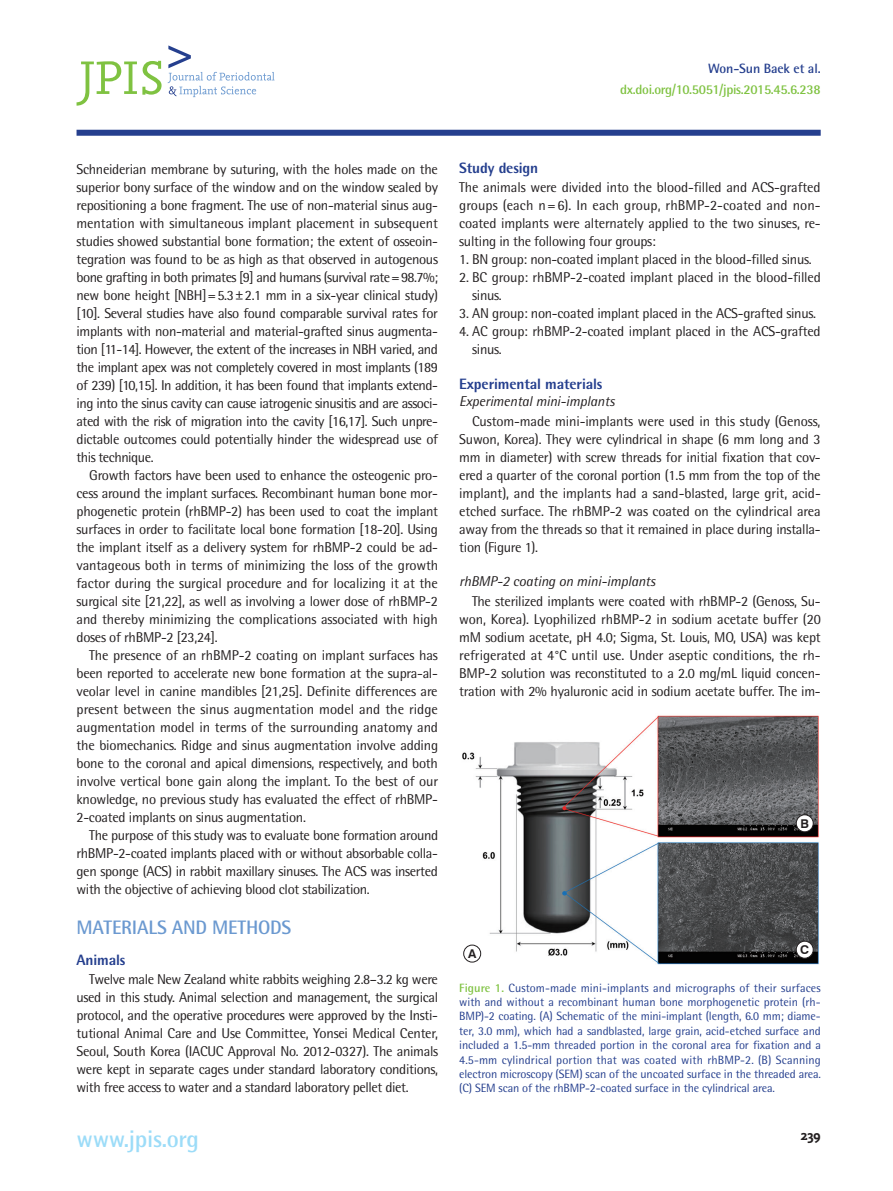
<style>
.page{position:relative;width:893px;height:1191px;background:#fff}
.page>*{position:absolute;margin:0;border:0;box-sizing:border-box;transform-origin:0 0}
.하단_URL_홀{font:700 24px "Rotis Semi Sans Std";letter-spacing:-.01em;color:#9cdcf8}
.대제목{font:700 19.5px "Rotis Semi Sans Std";letter-spacing:-.01em;color:#6b99d0}
.중제목{font:800 15px "Rotis Semi Sans Std";letter-spacing:-.01em;color:#253f8e}
.t1{font:700 15px "Nexus Mix";color:#231f20}
.본문{font:14.25px/18px "Rotis Semi Sans Std";letter-spacing:-.02em;color:#231f20;text-align:justify}
.소제목{font:italic 14.25px "Rotis Semi Sans Std";letter-spacing:-.01em;color:#231f20}
.러닝타이틀_DOI__홀{font:700 13.5px "Rotis Semi Sans Std";letter-spacing:-.025em;color:#7fc241}
.러닝타이틀_저자{font:700 13.5px "Rotis Semi Sans Std";letter-spacing:-.01em;color:#253f8e}
.t2{font:700 12.15px "Swiss 721 BT";color:#231f20}
.표그림캡션{font:12px/14.4px "Rotis Semi Sans Std";letter-spacing:-.01em;color:#253f8e;text-align:justify}
.s1{font-weight:700;color:#7fc241}
</style>
<div class="page">
<svg style="left:77px;top:61px;width:85px;height:45px"></svg>
<svg style="left:168px;top:45px;width:107px;height:52px"></svg>
<div style="left:77px;top:130px;width:744px;height:6px;background:#253f8e"></div>
<img style="left:462px;top:715px;width:357px;height:250px">
<div style="left:464px;top:945px;width:17px;height:17px;background:#fff;border-radius:50%"></div>
<div style="left:463px;top:945px;width:18px;height:17px;border:1px solid #231f20;border-radius:50%"></div>
<div style="left:796px;top:815px;width:17px;height:17px;background:#fff;border-radius:50%"></div>
<div style="left:796px;top:814px;width:17px;height:18px;border:1px solid #231f20;border-radius:50%"></div>
<div style="left:796px;top:941px;width:17px;height:17px;background:#fff;border-radius:50%"></div>
<div style="left:796px;top:941px;width:17px;height:17px;border:1px solid #231f20;border-radius:50%"></div>
<p class="러닝타이틀_저자" style="left:708px;top:60px;width:114px">Won-Sun Baek et al.</p>
<p class="러닝타이틀_DOI__홀" style="left:620px;top:81px;width:202px">dx.doi.org/10.5051/jpis.2015.45.6.238</p>
<p class="본문" style="left:77px;top:160px;width:363px">Schneiderian membrane by suturing, with the holes made on the superior bony surface of the window and on the window sealed by repositioning a bone fragment. The use of non-material sinus aug&shy;mentation with simultaneous implant placement in subsequent studies showed substantial bone formation; the extent of osseoin&shy;tegration was found to be as high as that observed in autogenous bone grafting in both primates [9] and humans (survival rate=98.7%; new bone height [NBH]=5.3±2.1 mm in a six-year clinical study) [10]. Several studies have also found comparable survival rates for implants with non-material and material-grafted sinus augmenta&shy;tion [11-14]. However, the extent of the increases in NBH varied, and the implant apex was not completely covered in most implants (189 of 239) [10,15]. In addition, it has been found that implants extend&shy;ing into the sinus cavity can cause iatrogenic sinusitis and are associ&shy;ated with the risk of migration into the cavity [16,17]. Such unpre&shy;dictable outcomes could potentially hinder the widespread use of this technique.</p>
<p class="본문" style="left:77px;top:466px;width:363px;text-indent:13px">Growth factors have been used to enhance the osteogenic pro&shy;cess around the implant surfaces. Recombinant human bone mor&shy;phogenetic protein (rhBMP-2) has been used to coat the implant surfaces in order to facilitate local bone formation [18-20]. Using the implant itself as a delivery system for rhBMP-2 could be ad&shy;vantageous both in terms of minimizing the loss of the growth factor during the surgical procedure and for localizing it at the surgical site [21,22], as well as involving a lower dose of rhBMP-2 and thereby minimizing the complications associated with high doses of rhBMP-2 [23,24].</p>
<p class="본문" style="left:77px;top:646px;width:363px;text-indent:13px">The presence of an rhBMP-2 coating on implant surfaces has been reported to accelerate new bone formation at the supra-al&shy;veolar level in canine mandibles [21,25]. Definite differences are present between the sinus augmentation model and the ridge augmentation model in terms of the surrounding anatomy and the biomechanics. Ridge and sinus augmentation involve adding bone to the coronal and apical dimensions, respectively, and both involve vertical bone gain along the implant. To the best of our knowledge, no previous study has evaluated the effect of rhBMP-2-coated implants on sinus augmentation.</p>
<p class="본문" style="left:77px;top:826px;width:363px;text-indent:13px">The purpose of this study was to evaluate bone formation around rhBMP-2-coated implants placed with or without absorbable colla&shy;gen sponge (ACS) in rabbit maxillary sinuses. The ACS was inserted with the objective of achieving blood clot stabilization.</p>
<p class="대제목" style="left:77px;top:915px;width:216px">MATERIALS AND METHODS</p>
<p class="중제목" style="left:77px;top:950px;width:50px">Animals</p>
<p class="본문" style="left:77px;top:970px;width:363px;text-indent:13px">Twelve male New Zealand white rabbits weighing 2.8–3.2 kg were used in this study. Animal selection and management, the surgical protocol, and the operative procedures were approved by the Insti&shy;tutional Animal Care and Use Committee, Yonsei Medical Center, Seoul, South Korea (IACUC Approval No. 2012-0327). The animals were kept in separate cages under standard laboratory conditions, with free access to water and a standard laboratory pellet diet.</p>
<p class="중제목" style="left:459px;top:158px;width:81px">Study design</p>
<p class="본문" style="left:459px;top:178px;width:363px">The animals were divided into the blood-filled and ACS-grafted groups (each n=6). In each group, rhBMP-2-coated and non&shy;coated implants were alternately applied to the two sinuses, re&shy;sulting in the following four groups:</p>
<p class="본문" style="left:459px;top:250px;width:354px">1. BN group: non-coated implant placed in the blood-filled sinus.</p>
<p class="본문" style="left:472px;top:268px;width:350px;text-indent:-13px">2. BC group: rhBMP-2-coated implant placed in the blood-filled sinus.</p>
<p class="본문" style="left:459px;top:304px;width:358px">3. AN group: non-coated implant placed in the ACS-grafted sinus.</p>
<p class="본문" style="left:472px;top:322px;width:350px;text-indent:-13px">4. AC group: rhBMP-2-coated implant placed in the ACS-grafted sinus.</p>
<p class="중제목" style="left:459px;top:374px;width:145px">Experimental materials</p>
<p class="소제목" style="left:459px;top:393px;width:157px">Experimental mini-implants</p>
<p class="본문" style="left:459px;top:412px;width:363px;text-indent:13px">Custom-made mini-implants were used in this study (Genoss, Suwon, Korea). They were cylindrical in shape (6 mm long and 3 mm in diameter) with screw threads for initial fixation that cov&shy;ered a quarter of the coronal portion (1.5 mm from the top of the implant), and the implants had a sand-blasted, large grit, acid&shy;etched surface. The rhBMP-2 was coated on the cylindrical area away from the threads so that it remained in place during installa&shy;tion (Figure 1).</p>
<p class="소제목" style="left:459px;top:573px;width:198px">rhBMP-2 coating on mini-implants</p>
<p class="본문" style="left:459px;top:592px;width:363px;text-indent:13px">The sterilized implants were coated with rhBMP-2 (Genoss, Su&shy;won, Korea). Lyophilized rhBMP-2 in sodium acetate buffer (20 mM sodium acetate, pH 4.0; Sigma, St. Louis, MO, USA) was kept refrigerated at 4°C until use. Under aseptic conditions, the rh-BMP-2 solution was reconstituted to a 2.0 mg/mL liquid concen&shy;tration with 2% hyaluronic acid in sodium acetate buffer. The im-</p>
<p class="t2" style="left:800px;top:816px;width:10px">B</p>
<p class="t2" style="left:800px;top:942px;width:10px">C</p>
<p class="표그림캡션" style="left:459px;top:980px;width:363px"><span class="s1">Figure 1.</span> Custom-made mini-implants and micrographs of their surfaces with and without a recombinant human bone morphogenetic protein (rh-BMP)-2 coating. (A) Schematic of the mini-implant (length, 6.0 mm; diame&shy;ter, 3.0 mm), which had a sandblasted, large grain, acid-etched surface and included a 1.5-mm threaded portion in the coronal area for fixation and a 4.5-mm cylindrical portion that was coated with rhBMP-2. (B) Scanning electron microscopy (SEM) scan of the uncoated surface in the threaded area. (C) SEM scan of the rhBMP-2-coated surface in the cylindrical area.</p>
<p class="t2" style="left:468px;top:946px;width:10px">A</p>
<p class="하단_URL_홀" style="left:77px;top:1124px;width:124px">www.jpis.org</p>
<p class="t1" style="left:801px;top:1125px;width:21px">239</p>
</div>
